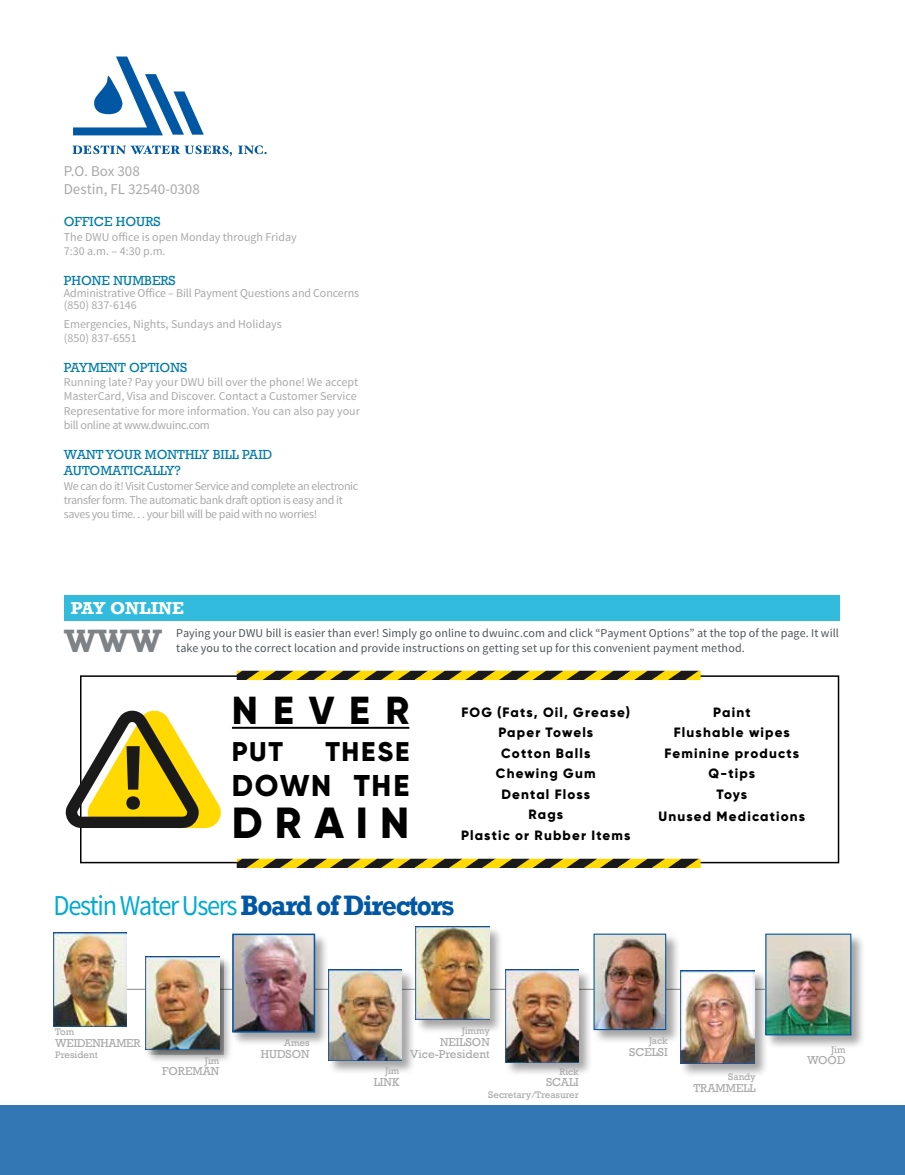
<style>
.page{position:relative;width:905px;height:1175px;background:#fff}
.page>*{position:absolute;margin:0;border:0;box-sizing:border-box;transform-origin:0 0}
.t1{font:800 43.5px "Gilroy";letter-spacing:.28em;color:#000}
.t2{font:800 39px "Gilroy";letter-spacing:.385em;color:#000}
.t3{font:700 33.15px "Rockwell";color:#7d8286}
.t4{font:800 30px "Gilroy";letter-spacing:.055em;color:#000}
.t5{font:28.8px "Source Sans Pro";letter-spacing:-.05em;color:#00aad5;scale:.92 1}
.t6{font:800 27px "Gilroy";letter-spacing:.06em;color:#000}
.t7{font:700 17.7px "Rockwell";color:#fff}
.t8{font:15px/18px "Source Sans Pro";color:#a9a9aa}
.t9{font:800 13.5px/20.5px "Gilroy";letter-spacing:.085em;color:#000;text-align:center}
.t10{font:13.5px/16.2px "Rockwell";color:#007baa}
.t11{font:12px/14.4px "Source Sans Pro";letter-spacing:-.01em;color:#a9a9aa}
.t12{font:12px "Source Sans Pro";letter-spacing:.01em;color:#4f5458}
.t13{font:12px/14.4px "Source Sans Pro";letter-spacing:-.03em;color:#a9a9aa}
.t14{font:11.7px/11.7px "Rockwell";color:#a9a9aa;text-align:right}
.t15{font:11.7px "Rockwell";letter-spacing:-.02em;color:#a9a9aa}
.t16{font:9.75px "Rockwell";color:#a9a9aa}
.s1{font-family:"Rockwell";font-weight:700;color:#0057a3}
</style>
<div class="page">
<svg style="left:73px;top:57px;width:131px;height:78px"></svg>
<svg style="left:72px;top:145px;width:160px;height:11px"></svg>
<svg style="left:238px;top:145px;width:28px;height:9px"></svg>
<div style="left:64px;top:595px;width:775px;height:26px;background:#3bd"></div>
<svg style="left:237px;top:858px;width:463px;height:10px;background:#907f1f"></svg>
<svg style="left:65px;top:710px;width:156px;height:118px"></svg>
<hr style="left:232px;top:727px;width:177px;height:1px;background:#000">
<svg style="left:237px;top:670px;width:463px;height:10px;background:#908020"></svg>
<div style="left:0;top:1105px;width:904px;height:69px;background:#3378b5"></div>
<hr style="left:54px;top:989px;width:765px;height:1px;background:#87888a">
<div style="left:145px;top:956px;width:88px;height:108px;background:#000;opacity:.36"></div>
<div style="left:145px;top:956px;width:78px;height:98px;background:#000;opacity:.36"></div>
<img style="left:146px;top:956px;width:73px;height:93px">
<div style="left:504px;top:968px;width:89px;height:108px;background:#000;opacity:.36"></div>
<img style="left:505px;top:969px;width:73px;height:93px">
<div style="left:327px;top:968px;width:89px;height:107px;background:#000;opacity:.36"></div>
<img style="left:328px;top:969px;width:73px;height:91px">
<div style="left:415px;top:926px;width:88px;height:108px;background:#000;opacity:.36"></div>
<img style="left:416px;top:926px;width:73px;height:93px">
<div style="left:231px;top:932px;width:98px;height:115px;background:#000;opacity:.36"></div>
<img style="left:235px;top:936px;width:77px;height:93px">
<div style="left:232px;top:933px;width:83px;height:99px;border:2px solid #0057a3"></div>
<img style="left:54px;top:933px;width:73px;height:93px">
<div style="left:679px;top:969px;width:89px;height:108px;background:#000;opacity:.36"></div>
<img style="left:680px;top:970px;width:74px;height:93px">
<div style="left:592px;top:932px;width:88px;height:112px;background:#000;opacity:.36"></div>
<img style="left:595px;top:935px;width:69px;height:93px">
<div style="left:593px;top:933px;width:73px;height:97px;border:1px solid #0057a3"></div>
<div style="left:764px;top:932px;width:101px;height:117px;background:#000;opacity:.36"></div>
<img style="left:767px;top:935px;width:82px;height:98px">
<div style="left:765px;top:933px;width:86px;height:102px;border:1px solid #0057a3"></div>
<p class="t8" style="left:64px;top:162px;width:137px">P.O. Box 308<br>Destin, FL 32540-0308</p>
<p class="t10" style="left:64px;top:214px;width:98px">OFFICE HOURS</p>
<p class="t11" style="left:64px;top:230px;width:234px">The DWU office is open Monday through Friday<br>7:30 a.m. – 4:30 p.m.</p>
<p class="t10" style="left:64px;top:272px;width:113px">PHONE NUMBERS</p>
<p class="t11" style="left:64px;top:287px;width:297px;line-height:12px">Administrative Office – Bill Payment Questions and Concerns (850) 837-6146</p>
<p class="t11" style="left:64px;top:316px;width:219px">Emergencies, Nights, Sundays and Holidays (850) 837-6551</p>
<p class="t10" style="left:64px;top:359px;width:125px">PAYMENT OPTIONS</p>
<p class="t11" style="left:64px;top:375px;width:298px">Running late? Pay your DWU bill over the phone! We accept MasterCard, Visa and Discover. Contact a Customer Service Representative for more information. You can also pay your bill online at www.dwuinc.com</p>
<p class="t10" style="left:64px;top:446px;width:210px">WANT YOUR MONTHLY BILL PAID<br>AUTOMATICALLY?</p>
<p class="t13" style="left:64px;top:478px;width:296px">We can do it! Visit Customer Service and complete an electronic transfer form. The automatic bank draft option is easy and it saves you time. . . your bill will be paid with no worries!</p>
<h3 class="t7" style="left:71px;top:598px;width:115px">PAY ONLINE</h3>
<h3 class="t3" style="left:64px;top:621px;width:99px">WWW</h3>
<p class="t12" style="left:176px;top:626px;width:664px">Paying your DWU bill is easier than ever! Simply go online to dwuinc.com and click “Payment Options” at the top of the page. It will</p>
<p class="t12" style="left:176px;top:641px;width:570px">take you to the correct location and provide instructions on getting set up for this convenient payment method.</p>
<h2 class="t2" style="left:232px;top:685px;width:179px">NEVER</h2>
<h3 class="t6" style="left:232px;top:734px;width:52px">PUT</h3>
<h3 class="t6" style="left:325px;top:734px;width:85px">THESE</h3>
<h3 class="t4" style="left:232px;top:767px;width:179px">DOWN THE</h3>
<h1 class="t1" style="left:232px;top:795px;width:179px">DRAIN</h1>
<p class="t9" style="left:461px;top:701px;width:171px">FOG (Fats, Oil, Grease)<br>Paper Towels<br>Cotton Balls<br>Chewing Gum<br>Dental Floss<br>Rags<br>Plastic or Rubber Items</p>
<p class="t9" style="left:664px;top:701px;width:136px">Paint<br>Flushable wipes<br>Feminine products<br>Q-tips<br>Toys</p>
<p class="t9" style="left:658px;top:805px;width:148px">Unused Medications</p>
<h3 class="t5" style="left:54px;top:887px;width:437px">Destin Water Users<span class="s1">Board of Directors</span></h3>
<p class="t16" style="left:55px;top:1026px;width:21px">Tom</p>
<p class="t15" style="left:55px;top:1036px;width:87px">WEIDENHAMER</p>
<p class="t16" style="left:55px;top:1048px;width:44px">President</p>
<p class="t16" style="left:461px;top:1025px;width:30px">Jimmy</p>
<p class="t14" style="left:410px;top:1036px;width:81px">NEILSON<br>Vice-President</p>
<p class="t16" style="left:284px;top:1037px;width:27px">Ames</p>
<p class="t14" style="left:261px;top:1048px;width:50px">HUDSON</p>
<p class="t16" style="left:205px;top:1054px;width:16px">Jim</p>
<p class="t14" style="left:162px;top:1065px;width:59px">FOREMAN</p>
<p class="t16" style="left:559px;top:1065px;width:21px">Rick</p>
<p class="t14" style="left:546px;top:1076px;width:34px">SCALI</p>
<p class="t16" style="left:488px;top:1089px;width:92px">Secretary/Treasurer</p>
<p class="t16" style="left:385px;top:1065px;width:16px">Jim</p>
<p class="t14" style="left:374px;top:1076px;width:27px">LINK</p>
<p class="t16" style="left:649px;top:1035px;width:20px">Jack</p>
<p class="t14" style="left:629px;top:1046px;width:40px">SCELSI</p>
<p class="t16" style="left:831px;top:1043px;width:16px">Jim</p>
<p class="t14" style="left:807px;top:1054px;width:40px">WOOD</p>
<p class="t16" style="left:728px;top:1071px;width:29px">Sandy</p>
<p class="t14" style="left:693px;top:1082px;width:64px">TRAMMELL</p>
</div>
